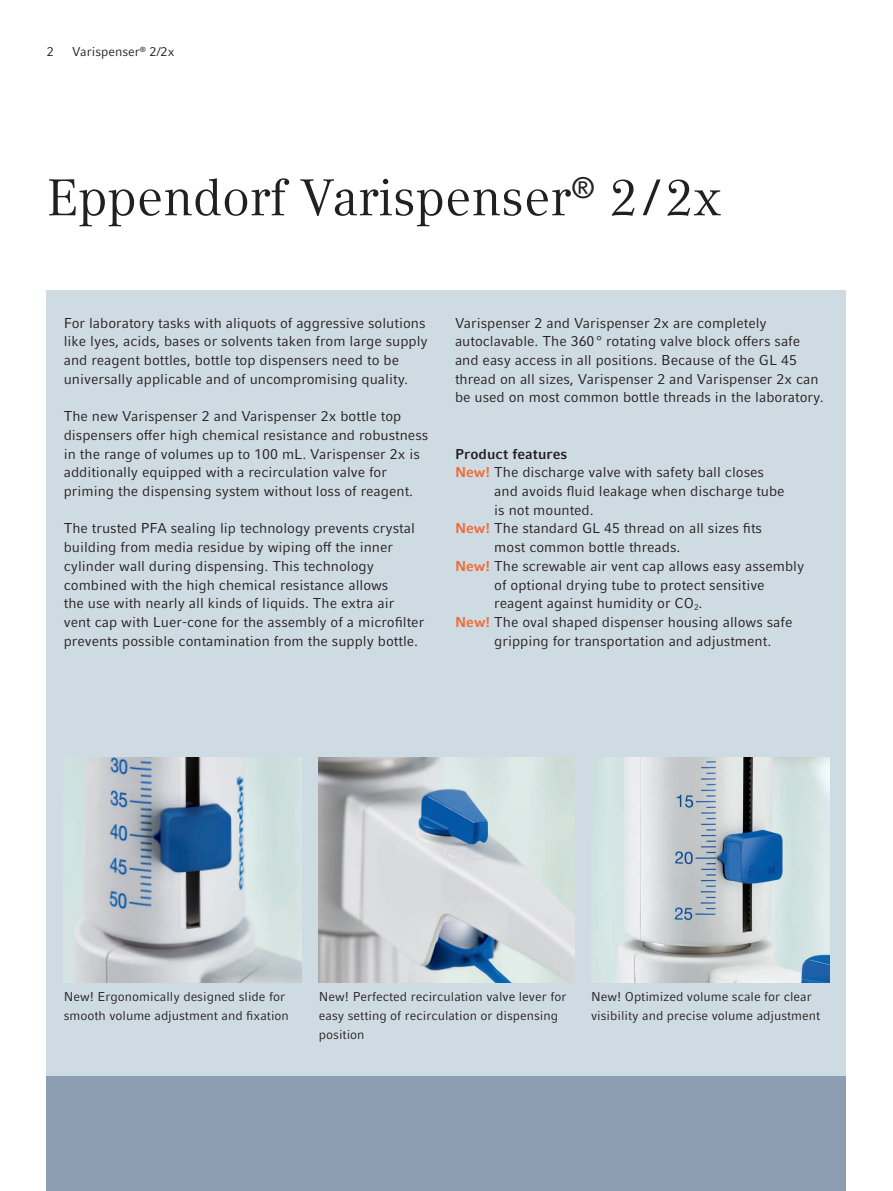
<style>
.page{position:relative;width:893px;height:1191px;background:#fff}
.page>*{position:absolute;margin:0;border:0;box-sizing:border-box;transform-origin:0 0}
.t1{font:51px "Compatil Textfor Eppendorf";color:#231f20}
.t2{font:14.25px/18.8px "Compatil Factfor Eppendorf";color:#231f20}
.t3{font:700 14.25px "Compatil Factfor Eppendorf";letter-spacing:.005em;color:#231f20}
.t4{font:12.75px/18.8px "Compatil Factfor Eppendorf";color:#231f20}
.s1{font-weight:700;color:#f26935}
</style>
<div class="page">
<div style="left:47px;top:290px;width:799px;height:804px;background:#cfdbe2"></div>
<div style="left:47px;top:1076px;width:799px;height:115px;background:#8d9eb3"></div>
<img style="left:64px;top:758px;width:238px;height:224px">
<img style="left:595px;top:758px;width:234px;height:224px">
<img style="left:319px;top:758px;width:255px;height:224px">
<p class="t4" style="left:47px;top:43px;width:9px">2</p>
<p class="t4" style="left:72px;top:43px;width:104px">Varispenser<sup>®</sup> 2/2x</p>
<h1 class="t1" style="left:47px;top:168px;width:675px">Eppendorf Varispenser<sup>®</sup> 2 / 2x</h1>
<p class="t2" style="left:64px;top:313px;width:365px">For laboratory tasks with aliquots of aggressive solutions like lyes, acids, bases or solvents taken from large supply and reagent bottles, bottle top dispensers need to be universally applicable and of uncompromising quality.</p>
<p class="t2" style="left:64px;top:407px;width:366px">The new Varispenser 2 and Varispenser 2x bottle top dispensers offer high chemical resistance and robustness in the range of volumes up to 100 mL. Varispenser 2x is additionally equipped with a recirculation valve for priming the dispensing system without loss of reagent.</p>
<p class="t2" style="left:64px;top:519px;width:362px">The trusted PFA sealing lip technology prevents crystal building from media residue by wiping off the inner cylinder wall during dispensing. This technology combined with the high chemical resistance allows<br>the use with nearly all kinds of liquids. The extra air vent cap with Luer-cone for the assembly of a microfilter prevents possible contamination from the supply bottle.</p>
<p class="t2" style="left:455px;top:313px;width:370px">Varispenser 2 and Varispenser 2x are completely autoclavable. The 360 ° rotating valve block offers safe and easy access in all positions. Because of the GL 45 thread on all sizes, Varispenser 2 and Varispenser 2x can be used on most common bottle threads in the laboratory.</p>
<p class="t3" style="left:455px;top:445px;width:114px">Product features</p>
<p class="t2" style="left:455px;top:463px;width:311px"><span class="s1">New!</span> The discharge valve with safety ball closes</p>
<p class="t2" style="left:494px;top:482px;width:292px">and avoids fluid leakage when discharge tube</p>
<p class="t2" style="left:494px;top:500px;width:101px">is not mounted.</p>
<p class="t2" style="left:455px;top:519px;width:309px"><span class="s1">New!</span> The standard GL 45 thread on all sizes fits</p>
<p class="t2" style="left:494px;top:538px;width:188px">most common bottle threads.</p>
<p class="t2" style="left:455px;top:556px;width:351px"><span class="s1">New!</span> The screwable air vent cap allows easy assembly</p>
<p class="t2" style="left:494px;top:575px;width:272px">of optional drying tube to protect sensitive</p>
<p class="t2" style="left:494px;top:594px;width:210px">reagent against humidity or CO<sub>2</sub>.</p>
<p class="t2" style="left:455px;top:612px;width:339px"><span class="s1">New!</span> The oval shaped dispenser housing allows safe</p>
<p class="t2" style="left:494px;top:631px;width:278px">gripping for transportation and adjustment.</p>
<p class="t4" style="left:64px;top:987px;width:227px">New! Ergonomically designed slide for smooth volume adjustment and fixation</p>
<p class="t4" style="left:319px;top:987px;width:249px">New! Perfected recirculation valve lever for easy setting of recirculation or dispensing position</p>
<p class="t4" style="left:591px;top:987px;width:231px">New! Optimized volume scale for clear visibility and precise volume adjustment</p>
</div>
